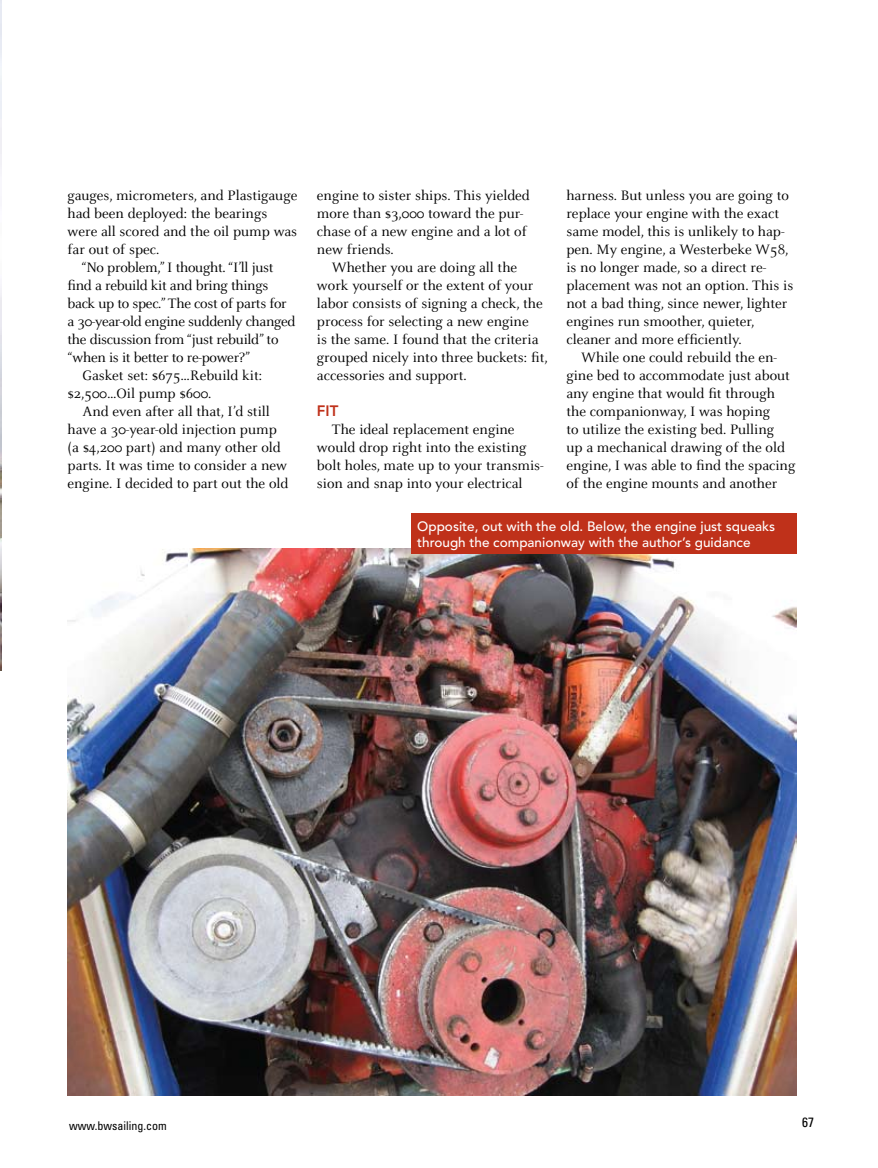
<style>
.page{position:relative;width:878px;height:1168px;background:#fff}
.page>*{position:absolute;margin:0;border:0;box-sizing:border-box;transform-origin:0 0}
.t1{font:15px/18px "Celeste";color:#000}
.t2{font:15px "Celeste";letter-spacing:-.02em;color:#000}
.t3{font:800 15px "Avenir";color:#bf311a}
.t4{font:500 13.5px/16.2px "Avenir";color:#fff}
.t5{font:condensed 13.5px "Univers";color:#000}
.t6{font:condensed 12px "Univers";color:#000}
</style>
<div class="page">
<img style="left:0;top:0;width:2px;height:671px">
<img style="left:67px;top:548px;width:730px;height:547px">
<div style="left:411px;top:514px;width:385px;height:40px;background:#bf311a"></div>
<p class="t1" style="left:68px;top:187px;width:231px">gauges, micrometers, and Plastigauge</p>
<p class="t1" style="left:68px;top:205px;width:201px">had been deployed: the bearings</p>
<p class="t1" style="left:68px;top:223px;width:231px">were all scored and the oil pump was</p>
<p class="t1" style="left:68px;top:241px;width:93px">far out of spec.</p>
<p class="t2" style="left:81px;top:260px;width:193px">“No problem,” I thought. “I’ll just</p>
<p class="t2" style="left:68px;top:278px;width:202px">find a rebuild kit and bring things</p>
<p class="t2" style="left:68px;top:296px;width:221px">back up to spec.” The cost of parts for</p>
<p class="t2" style="left:68px;top:314px;width:229px">a 30-year-old engine suddenly changed</p>
<p class="t2" style="left:68px;top:332px;width:212px">the discussion from “just rebuild” to</p>
<p class="t2" style="left:68px;top:350px;width:184px">“when is it better to re-power?”</p>
<p class="t1" style="left:82px;top:367px;width:181px">Gasket set: $675…Rebuild kit:</p>
<p class="t1" style="left:68px;top:385px;width:145px">$2,500…Oil pump $600.</p>
<p class="t1" style="left:82px;top:403px;width:189px">And even after all that, I’d still</p>
<p class="t1" style="left:68px;top:421px;width:211px">have a 30-year-old injection pump</p>
<p class="t1" style="left:68px;top:439px;width:215px">(a $4,200 part) and many other old</p>
<p class="t1" style="left:68px;top:457px;width:221px">parts. It was time to consider a new</p>
<p class="t1" style="left:68px;top:475px;width:222px">engine. I decided to part out the old</p>
<p class="t1" style="left:566px;top:187px;width:228px">harness. But unless you are going to replace your engine with the exact same model, this is unlikely to hap&shy;pen. My engine, a Westerbeke W58, is no longer made, so a direct re&shy;placement was not an option. This is not a bad thing, since newer, lighter engines run smoother, quieter, cleaner and more efficiently.</p>
<p class="t1" style="left:566px;top:349px;width:230px;text-indent:15px">While one could rebuild the en&shy;gine bed to accommodate just about any engine that would fit through the companionway, I was hoping<br>to utilize the existing bed. Pulling<br>up a mechanical drawing of the old engine, I was able to find the spacing of the engine mounts and another</p>
<p class="t4" style="left:417px;top:519px;width:359px">Opposite, out with the old. Below, the engine just squeaks through the companionway with the author’s guidance</p>
<p class="t1" style="left:317px;top:187px;width:214px">engine to sister ships. This yielded more than $3,000 toward the pur&shy;chase of a new engine and a lot of new friends.</p>
<p class="t1" style="left:317px;top:259px;width:232px;text-indent:15px">Whether you are doing all the work yourself or the extent of your labor consists of signing a check, the process for selecting a new engine<br>is the same. I found that the criteria grouped nicely into three buckets: fit, accessories and support.</p>
<p class="t3" style="left:317px;top:402px;width:23px">FIT</p>
<p class="t1" style="left:317px;top:421px;width:228px;text-indent:15px">The ideal replacement engine would drop right into the existing bolt holes, mate up to your transmis&shy;sion and snap into your electrical</p>
<p class="t6" style="left:69px;top:1118px;width:99px">www.bwsailing.com</p>
<p class="t5" style="left:802px;top:1114px;width:13px">67</p>
</div>
